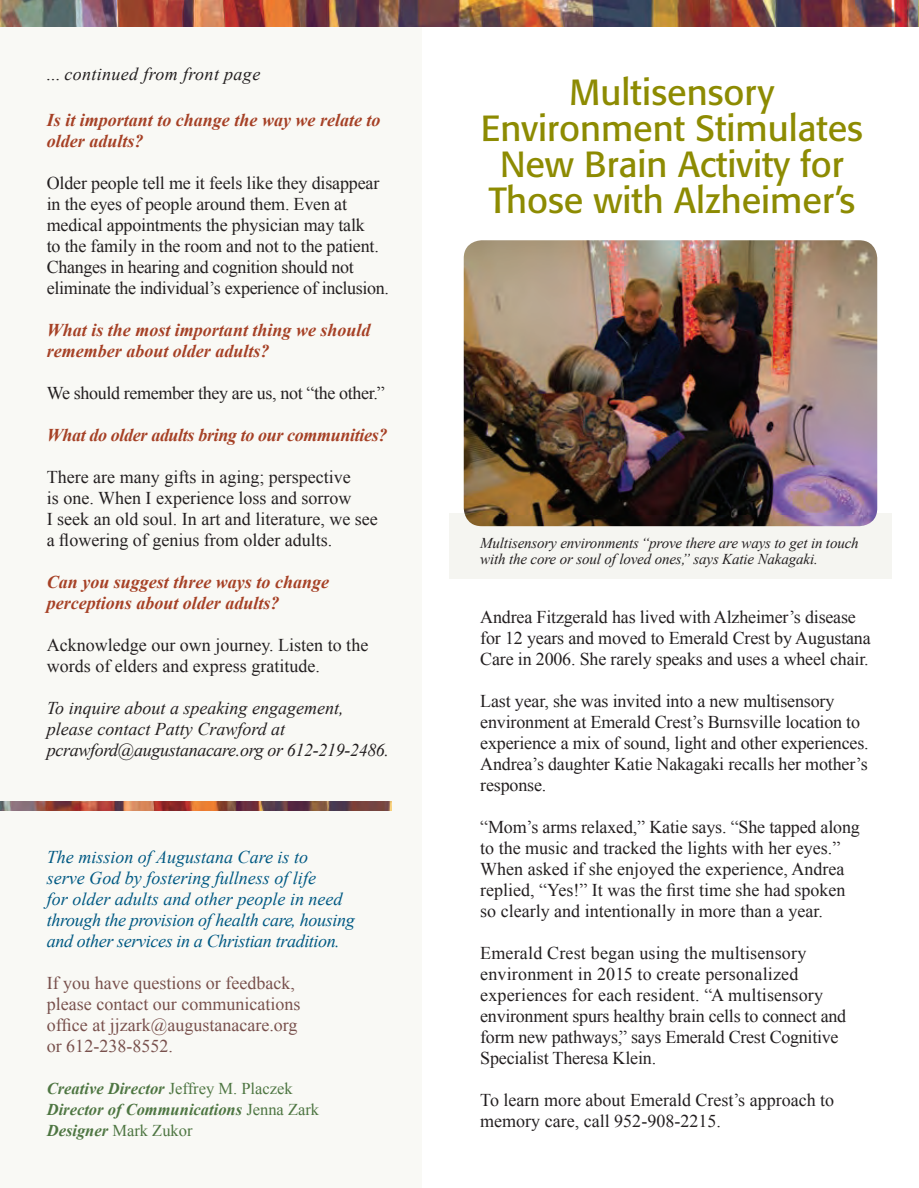
<style>
.page{position:relative;width:919px;height:1188px;background:#fff}
.page>*{position:absolute;margin:0;border:0;box-sizing:border-box;transform-origin:0 0}
.t1{font:36px/36px "Formata";color:#8d8b02;text-align:center}
.t2{font:18px/21px "Times New Roman";letter-spacing:-.01em;color:#231f20}
.t3{font:18px/21px "Times New Roman";letter-spacing:.01em;color:#231f20}
.t4{font:italic 18px/21px "Times New Roman";color:#005983}
.t5{font:italic 700 18px/21px "Times New Roman";color:#a64126}
.t6{font:18px/21px "Times New Roman";color:#78504c}
.t7{font:italic 18px/21px "Times New Roman";color:#231f20}
.t8{font:italic 700 18px "Times New Roman";letter-spacing:-.02em;color:#a64126}
.t9{font:italic 18px "Times New Roman";letter-spacing:.02em;color:#231f20}
.t10{font:italic 700 16.5px/21px "Times New Roman";color:#4e7642}
.t11{font:italic 15px/16.5px "Times New Roman";letter-spacing:-.01em;color:#231f20}
.s1{font-weight:400;font-style:normal}
</style>
<div class="page">
<div style="left:0;top:27px;width:421px;height:1161px;background:#f9f9f5"></div>
<div style="left:449px;top:513px;width:442px;height:66px;background:#f5f5f1"></div>
<img style="left:463px;top:240px;width:414px;height:286px">
<img style="left:0;top:0;width:918px;height:27px">
<img style="left:0;top:802px;width:391px;height:9px">
<svg style="left:918px;top:0;width:1px;height:27px"></svg>
<p class="t9" style="left:45px;top:62px;width:216px">… continued from front page</p>
<p class="t5" style="left:47px;top:109px;width:335px">Is it important to change the way we relate to older adults?</p>
<p class="t2" style="left:47px;top:172px;width:343px">Older people tell me it feels like they disappear in the eyes of people around them. Even at medical appointments the physician may talk<br>to the family in the room and not to the patient.<br>Changes in hearing and cognition should not eliminate the individual’s experience of inclusion.</p>
<p class="t5" style="left:47px;top:319px;width:325px">What is the most important thing we should remember about older adults?</p>
<p class="t2" style="left:47px;top:382px;width:339px">We should remember they are us, not “the other.”</p>
<p class="t8" style="left:47px;top:422px;width:342px">What do older adults bring to our communities?</p>
<p class="t2" style="left:47px;top:466px;width:332px">There are many gifts in aging; perspective<br>is one. When I experience loss and sorrow<br>I seek an old soul. In art and literature, we see a flowering of genius from older adults.</p>
<p class="t5" style="left:47px;top:571px;width:284px">Can you suggest three ways to change perceptions about older adults?</p>
<p class="t2" style="left:47px;top:634px;width:323px">Acknowledge our own journey. Listen to the words of elders and express gratitude.</p>
<p class="t7" style="left:47px;top:697px;width:344px">To inquire about a speaking engagement, please contact Patty Crawford at pcrawford@augustanacare.org or 612-219-2486.</p>
<p class="t4" style="left:47px;top:846px;width:309px">The mission of Augustana Care is to<br>serve God by fostering fullness of life<br>for older adults and other people in need through the provision of health care, housing and other services in a Christian tradition.</p>
<p class="t6" style="left:47px;top:972px;width:255px">If you have questions or feedback, please contact our communications office at jjzark@augustanacare.org or 612-238-8552.</p>
<p class="t10" style="left:47px;top:1077px;width:274px">Creative Director <span class="s1">Jeffrey M. Placzek<br></span>Director of Communications <span class="s1">Jenna Zark<br></span>Designer <span class="s1">Mark Zukor</span></p>
<h1 class="t1" style="left:481px;top:75px;width:383px">Multisensory<br>Environment Stimulates<br>New Brain Activity for<br>Those with Alzheimer’s</h1>
<p class="t11" style="left:480px;top:534px;width:380px">Multisensory environments “prove there are ways to get in touch with the core or soul of loved ones,” says Katie Nakagaki.</p>
<p class="t2" style="left:480px;top:606px;width:392px">Andrea Fitzgerald has lived with Alzheimer’s disease for 12 years and moved to Emerald Crest by Augustana<br>Care in 2006. She rarely speaks and uses a wheel chair.</p>
<p class="t2" style="left:480px;top:690px;width:390px">Last year, she was invited into a new multisensory environment at Emerald Crest’s Burnsville location to experience a mix of sound, light and other experiences.<br>Andrea’s daughter Katie Nakagaki recalls her mother’s response.</p>
<p class="t2" style="left:480px;top:816px;width:381px">“Mom’s arms relaxed,” Katie says. “She tapped along to the music and tracked the lights with her eyes.” When asked if she enjoyed the experience, Andrea replied, “Yes!” It was the first time she had spoken so clearly and intentionally in more than a year.</p>
<p class="t3" style="left:480px;top:942px;width:367px">Emerald Crest began using the multisensory environment in 2015 to create personalized experiences for each resident. “A multisensory environment spurs healthy brain cells to connect and form new pathways,” says Emerald Crest Cognitive Specialist Theresa Klein.</p>
<p class="t2" style="left:480px;top:1089px;width:355px">To learn more about Emerald Crest’s approach to memory care, call 952-908-2215.</p>
</div>
